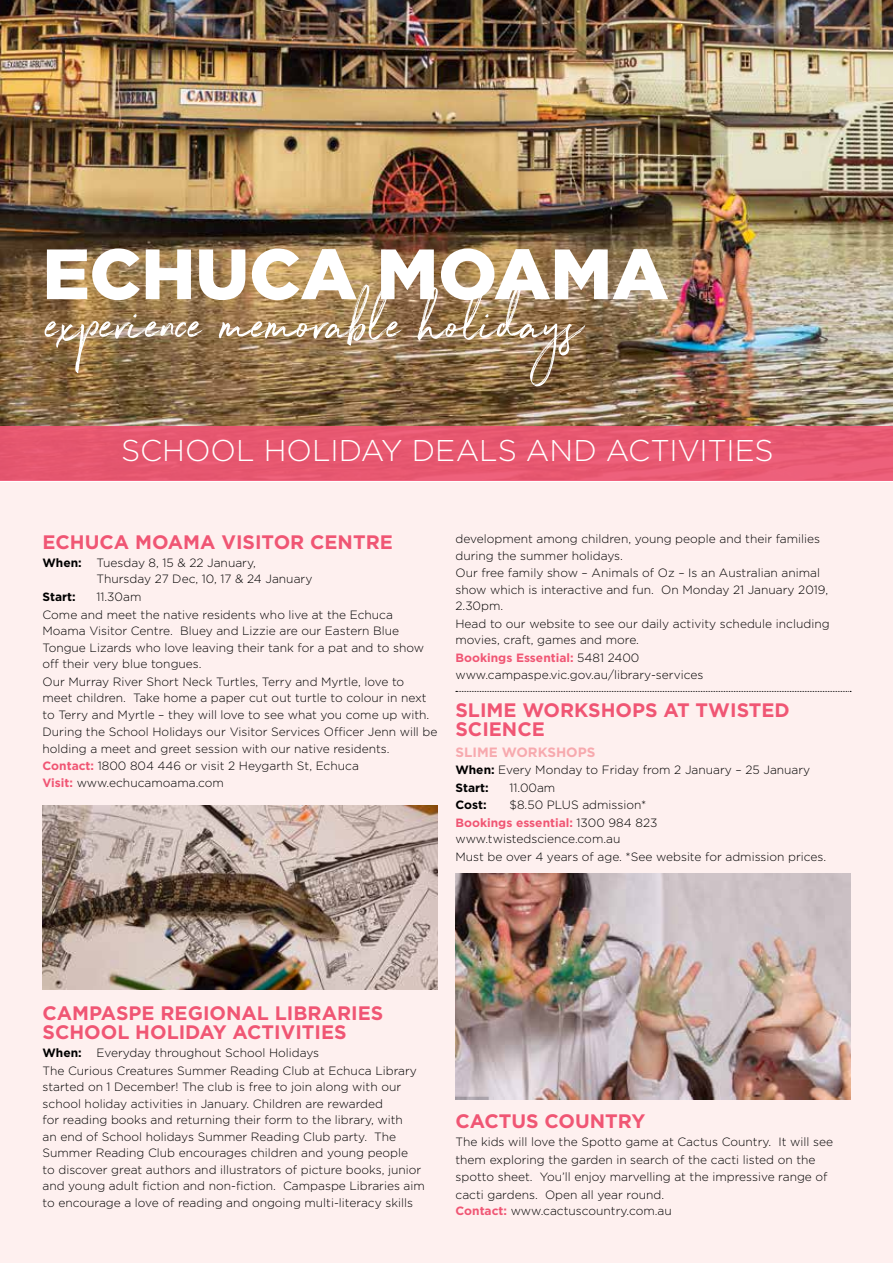
<style>
.page{position:relative;width:893px;height:1263px;background:#fff}
.page>*{position:absolute;margin:0;border:0;box-sizing:border-box;transform-origin:0 0}
.t1{font:900 70.95px "Gotham";color:#fff}
.t2{font:62.85px "Northwell";color:#fff}
.t3{font:300 30px "Gotham";letter-spacing:-.005em;color:#fff}
.t4{font:700 19.5px/19.5px "Gotham";color:#f05674}
.t5{font:700 13.5px "Gotham";color:#f7a9ae}
.t6{font:300 12px/17px "Gotham";color:#000}
.t7{font:700 12px "Gotham";color:#000}
.s1{font-weight:700}
.s2{font-weight:700;color:#f05674}
</style>
<div class="page">
<div style="left:0;top:483px;width:893px;height:780px;background:#fef0ef"></div>
<svg style="left:456px;top:691px;width:395px;height:1px"></svg>
<img style="left:0;top:0;width:893px;height:426px">
<div style="left:0;top:426px;width:893px;height:54px;background:#e75770"></div>
<img style="left:43px;top:806px;width:394px;height:184px">
<img style="left:455px;top:874px;width:395px;height:225px">
<h1 class="t1" style="left:43px;top:225px;width:627px">ECHUCA MOAMA</h1>
<h2 class="t2" style="left:47px;top:279px;width:538px">experience memorable holidays</h2>
<h3 class="t3" style="left:121px;top:431px;width:654px">SCHOOL HOLIDAY DEALS AND ACTIVITIES</h3>
<h3 class="t4" style="left:43px;top:532px;width:352px">ECHUCA MOAMA VISITOR CENTRE</h3>
<p class="t6" style="left:97px;top:554px;width:217px;line-height:16.5px;text-indent:-54px"><span class="s1">When:</span> Tuesday 8, 15 &amp; 22 January,<br>Thursday 27 Dec, 10, 17 &amp; 24 January</p>
<p class="t7" style="left:43px;top:589px;width:35px">Start:</p>
<p class="t6" style="left:43px;top:588px;width:396px;text-indent:54px">11.30am<br>Come and meet the native residents who live at the Echuca Moama Visitor Centre. Bluey and Lizzie are our Eastern Blue Tongue Lizards who love leaving their tank for a pat and to show off their very blue tongues.<br>Our Murray River Short Neck Turtles, Terry and Myrtle, love to meet children. Take home a paper cut out turtle to colour in next to Terry and Myrtle – they will love to see what you come up with.<br>During the School Holidays our Visitor Services Officer Jenn will be holding a meet and greet session with our native residents.<br><span class="s2">Contact:</span> 1800 804 446 or visit 2 Heygarth St, Echuca<br><span class="s2">Visit:</span> www.echucamoama.com</p>
<p class="t6" style="left:455px;top:530px;width:376px">development among children, young people and their families during the summer holidays.<br>Our free family show – Animals of Oz – Is an Australian animal show which is interactive and fun. On Monday 21 January 2019, 2.30pm.<br>Head to our website to see our daily activity schedule including movies, craft, games and more.<br><span class="s2">Bookings Essential:</span> 5481 2400 www.campaspe.vic.gov.au/library-services</p>
<h3 class="t4" style="left:455px;top:700px;width:336px">SLIME WORKSHOPS AT TWISTED<br>SCIENCE</h3>
<p class="t5" style="left:455px;top:743px;width:141px">SLIME WORKSHOPS</p>
<p class="t6" style="left:455px;top:761px;width:356px;line-height:17.5px"><span class="s1">When:</span> Every Monday to Friday from 2 January – 25 January<br><span class="s1">Start:</span></p>
<p class="t6" style="left:509px;top:779px;width:47px">11.00am</p>
<p class="t6" style="left:455px;top:796px;width:372px;text-indent:54px">$8.50 PLUS admission*<br><span class="s2">Bookings essential:</span> 1300 984 823<br>www.twistedscience.com.au<br>Must be over 4 years of age. *See website for admission prices.</p>
<p class="t7" style="left:455px;top:797px;width:33px">Cost:</p>
<h3 class="t4" style="left:43px;top:1003px;width:342px">CAMPASPE REGIONAL LIBRARIES<br>SCHOOL HOLIDAY ACTIVITIES</h3>
<p class="t6" style="left:43px;top:1044px;width:384px"><span class="s1">When:</span> Everyday throughout School Holidays<br>The Curious Creatures Summer Reading Club at Echuca Library started on 1 December! The club is free to join along with our school holiday activities in January. Children are rewarded<br>for reading books and returning their form to the library, with<br>an end of School holidays Summer Reading Club party. The Summer Reading Club encourages children and young people<br>to discover great authors and illustrators of picture books, junior and young adult fiction and non-fiction. Campaspe Libraries aim to encourage a love of reading and ongoing multi-literacy skills</p>
<h3 class="t4" style="left:455px;top:1111px;width:191px">CACTUS COUNTRY</h3>
<p class="t6" style="left:455px;top:1133px;width:379px">The kids will love the Spotto game at Cactus Country. It will see them exploring the garden in search of the cacti listed on the spotto sheet. You’ll enjoy marvelling at the impressive range of cacti gardens. Open all year round.<br><span class="s2">Contact:</span> www.cactuscountry.com.au</p>
</div>
